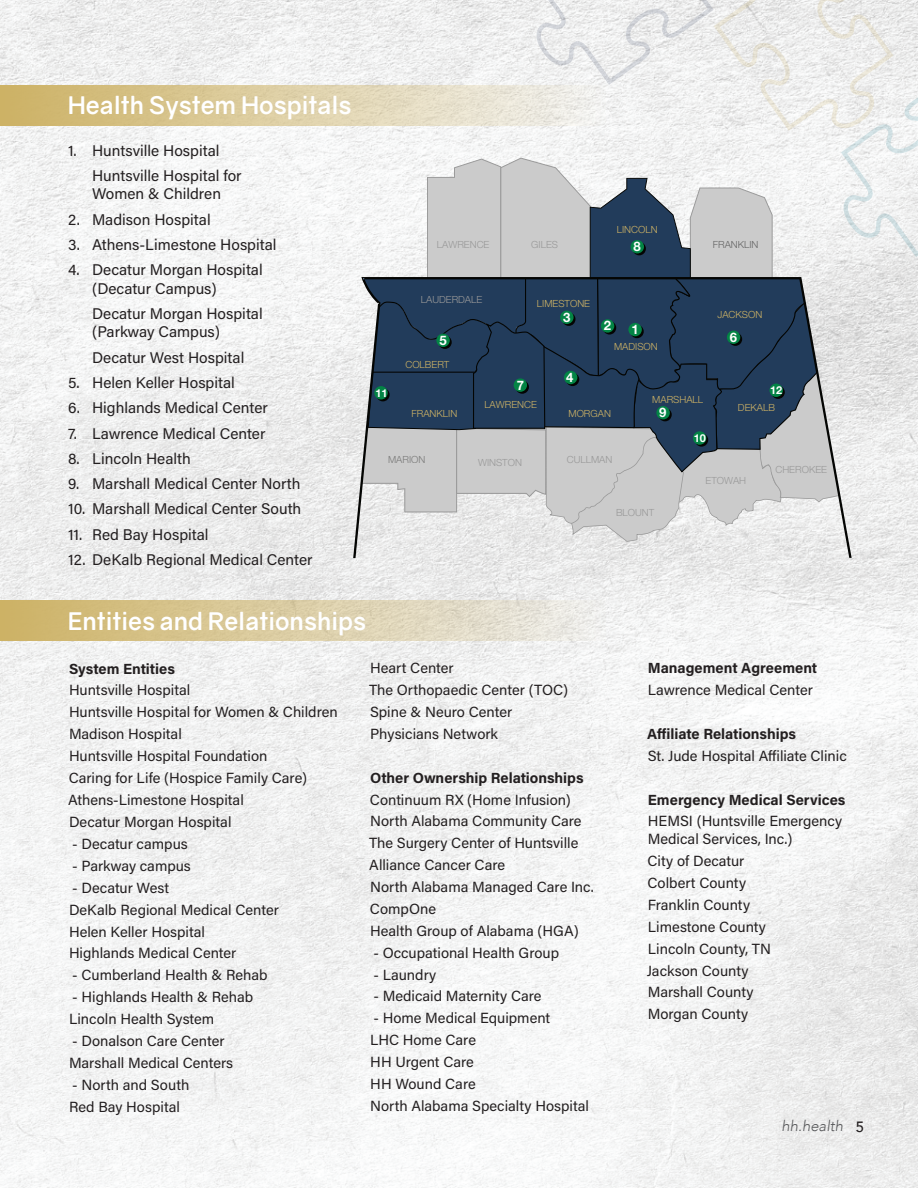
<style>
.page{position:relative;width:918px;height:1188px;background:#fff}
.page>*{position:absolute;margin:0;border:0;box-sizing:border-box;transform-origin:0 0}
.t1{font:700 24.15px "Gravity";color:#fff}
.t2{font:15.45px/25.2px "Acumin Pro";color:#231f20}
.t3{font:italic 300 14.85px "Avenir";color:#57585a}
.t4{font:14.7px/21.9px "Acumin Pro";color:#231f20}
.t5{font:700 14.7px "Acumin Pro";color:#231f20}
.t6{font:700 13.05px "Helvetica Neue LT Std";color:#fff}
.t7{font:700 10.95px "Helvetica Neue LT Std";color:#fff}
.t8{font:300 9.9px "Helvetica Neue LT Std";color:#cdb265}
.t9{font:300 9.9px "Helvetica Neue LT Std";color:#999}
.t10{font:300 9.9px "Helvetica Neue LT Std";color:#666}
.t11{font:300 9.9px "Helvetica Neue LT Std";color:#7b7b7a}
.s1{font-weight:500;font-style:normal;color:#231f20}
</style>
<div class="page">
<img style="left:0;top:0;width:918px;height:1188px">
<svg style="left:0;top:85px;width:355px;height:40px;background:#d7c48d"></svg>
<div style="left:0;top:600px;width:605px;height:41px;background:linear-gradient(to right,#cdb265,#ebebeb)"></div>
<svg style="left:353px;top:277px;width:499px;height:281px;fill:#e9e9e9"></svg>
<svg style="left:355px;top:0;width:563px;height:542px"></svg>
<svg style="left:516px;top:380px;width:13px;height:14px"></svg>
<div style="left:514px;top:378px;width:13px;height:14px;background:#038445;border-radius:50%"></div>
<svg style="left:695px;top:433px;width:13px;height:14px"></svg>
<div style="left:693px;top:431px;width:13px;height:14px;background:#038445;border-radius:50%"></div>
<svg style="left:729px;top:332px;width:13px;height:14px"></svg>
<div style="left:727px;top:331px;width:13px;height:13px;background:#038445;border-radius:50%"></div>
<svg style="left:603px;top:321px;width:13px;height:14px"></svg>
<div style="left:601px;top:319px;width:13px;height:14px;background:#038445;border-radius:50%"></div>
<svg style="left:438px;top:336px;width:14px;height:13px"></svg>
<div style="left:436px;top:334px;width:14px;height:13px;background:#038445;border-radius:50%"></div>
<svg style="left:658px;top:408px;width:14px;height:13px"></svg>
<div style="left:656px;top:406px;width:14px;height:13px;background:#038445;border-radius:50%"></div>
<svg style="left:771px;top:386px;width:14px;height:13px"></svg>
<div style="left:770px;top:384px;width:13px;height:13px;background:#038445;border-radius:50%"></div>
<svg style="left:633px;top:242px;width:13px;height:13px"></svg>
<div style="left:631px;top:240px;width:13px;height:13px;background:#038445;border-radius:50%"></div>
<h1 class="t1" style="left:68px;top:90px;width:285px">Health System Hospitals</h1>
<p class="t2" style="left:92px;top:137px;width:151px;text-indent:-24px">1. Huntsville Hospital<br>Huntsville Hospital for</p>
<p class="t2" style="left:92px;top:181px;width:130px">Women &amp; Children</p>
<p class="t2" style="left:68px;top:206px;width:144px">2. Madison Hospital</p>
<p class="t2" style="left:68px;top:231px;width:210px">3. Athens-Limestone Hospital</p>
<p class="t2" style="left:92px;top:260px;width:172px;line-height:18.6px;text-indent:-24px">4. Decatur Morgan Hospital (Decatur Campus)</p>
<p class="t2" style="left:92px;top:304px;width:172px;line-height:18.5px">Decatur Morgan Hospital (Parkway Campus)</p>
<p class="t2" style="left:92px;top:344px;width:154px">Decatur West Hospital</p>
<p class="t2" style="left:68px;top:369px;width:168px">5. Helen Keller Hospital</p>
<p class="t2" style="left:68px;top:395px;width:201px">6. Highlands Medical Center</p>
<p class="t2" style="left:68px;top:420px;width:199px">7. Lawrence Medical Center</p>
<p class="t2" style="left:68px;top:445px;width:124px">8. Lincoln Health</p>
<p class="t2" style="left:68px;top:470px;width:234px">9. Marshall Medical Center North</p>
<p class="t2" style="left:68px;top:496px;width:235px">10. Marshall Medical Center South</p>
<p class="t2" style="left:68px;top:521px;width:142px">11. Red Bay Hospital</p>
<p class="t2" style="left:68px;top:546px;width:246px">12. DeKalb Regional Medical Center</p>
<p class="t8" style="left:617px;top:224px;width:42px">LINCOLN</p>
<p class="t9" style="left:437px;top:239px;width:54px">LAWRENCE</p>
<p class="t9" style="left:531px;top:239px;width:28px">GILES</p>
<p class="t10" style="left:713px;top:239px;width:47px">FRANKLIN</p>
<p class="t6" style="left:634px;top:238px;width:9px">8</p>
<p class="t9" style="left:421px;top:294px;width:63px">LAUDERDALE</p>
<p class="t8" style="left:537px;top:297px;width:55px">LIMESTONE</p>
<p class="t6" style="left:439px;top:332px;width:9px">5</p>
<p class="t6" style="left:563px;top:309px;width:9px">3</p>
<p class="t6" style="left:604px;top:317px;width:9px">2</p>
<p class="t6" style="left:631px;top:321px;width:9px">1</p>
<p class="t8" style="left:614px;top:341px;width:45px">MADISON</p>
<p class="t8" style="left:717px;top:308px;width:46px">JACKSON</p>
<p class="t6" style="left:730px;top:329px;width:9px">6</p>
<p class="t8" style="left:405px;top:358px;width:45px">COLBERT</p>
<p class="t6" style="left:566px;top:369px;width:9px">4</p>
<p class="t6" style="left:517px;top:377px;width:9px">7</p>
<p class="t7" style="left:375px;top:386px;width:14px">11</p>
<p class="t7" style="left:770px;top:383px;width:14px">12</p>
<p class="t8" style="left:652px;top:393px;width:52px">MARSHALL</p>
<p class="t8" style="left:484px;top:398px;width:54px">LAWRENCE</p>
<p class="t8" style="left:738px;top:401px;width:38px">DEKALB</p>
<p class="t6" style="left:659px;top:405px;width:9px">9</p>
<p class="t8" style="left:569px;top:407px;width:44px">MORGAN</p>
<p class="t8" style="left:412px;top:407px;width:47px">FRANKLIN</p>
<p class="t11" style="left:388px;top:453px;width:39px">MARION</p>
<p class="t9" style="left:478px;top:456px;width:45px">WINSTON</p>
<p class="t9" style="left:567px;top:453px;width:47px">CULLMAN</p>
<p class="t9" style="left:616px;top:507px;width:40px">BLOUNT</p>
<p class="t7" style="left:694px;top:431px;width:14px">10</p>
<p class="t9" style="left:706px;top:475px;width:42px">ETOWAH</p>
<p class="t9" style="left:775px;top:463px;width:53px">CHEROKEE</p>
<h1 class="t1" style="left:68px;top:606px;width:300px">Entities and Relationships</h1>
<p class="t5" style="left:69px;top:658px;width:107px">System Entities</p>
<p class="t4" style="left:68px;top:679px;width:271px">Huntsville Hospital<br>Huntsville Hospital for Women &amp; Children<br>Madison Hospital<br>Huntsville Hospital Foundation<br>Caring for Life (Hospice Family Care)<br>Athens-Limestone Hospital<br>Decatur Morgan Hospital</p>
<p class="t4" style="left:72px;top:832px;width:117px">- Decatur campus</p>
<p class="t4" style="left:72px;top:854px;width:120px">- Parkway campus</p>
<p class="t4" style="left:69px;top:876px;width:211px">- Decatur West<br>DeKalb Regional Medical Center<br>Helen Keller Hospital<br>Highlands Medical Center</p>
<p class="t4" style="left:72px;top:964px;width:197px">- Cumberland Health &amp; Rehab</p>
<p class="t4" style="left:69px;top:986px;width:186px">- Highlands Health &amp; Rehab<br>Lincoln Health System</p>
<p class="t4" style="left:69px;top:1029px;width:166px">- Donalson Care Center<br>Marshall Medical Centers</p>
<p class="t4" style="left:69px;top:1073px;width:122px">- North and South<br>Red Bay Hospital</p>
<p class="t4" style="left:369px;top:657px;width:201px">Heart Center<br>The Orthopaedic Center (TOC)<br>Spine &amp; Neuro Center<br>Physicians Network</p>
<p class="t5" style="left:370px;top:767px;width:215px">Other Ownership Relationships</p>
<p class="t4" style="left:369px;top:788px;width:226px">Continuum RX (Home Infusion)<br>North Alabama Community Care<br>The Surgery Center of Huntsville<br>Alliance Cancer Care<br>North Alabama Managed Care Inc.<br>CompOne<br>Health Group of Alabama (HGA)</p>
<p class="t4" style="left:373px;top:941px;width:187px">- Occupational Health Group</p>
<p class="t4" style="left:373px;top:963px;width:64px">- Laundry</p>
<p class="t4" style="left:373px;top:985px;width:170px">- Medicaid Maternity Care</p>
<p class="t4" style="left:370px;top:1007px;width:220px">- Home Medical Equipment<br>LHC Home Care<br>HH Urgent Care<br>HH Wound Care<br>North Alabama Specialty Hospital</p>
<p class="t5" style="left:648px;top:658px;width:171px">Management Agreement</p>
<p class="t4" style="left:648px;top:679px;width:167px">Lawrence Medical Center</p>
<p class="t5" style="left:647px;top:724px;width:150px">Affiliate Relationships</p>
<p class="t4" style="left:648px;top:744px;width:201px">St. Jude Hospital Affiliate Clinic</p>
<p class="t5" style="left:648px;top:789px;width:199px">Emergency Medical Services</p>
<p class="t4" style="left:648px;top:812px;width:196px;line-height:17.9px">HEMSI (Huntsville Emergency<br>Medical Services, Inc.)</p>
<p class="t4" style="left:647px;top:849px;width:126px">City of Decatur<br>Colbert County<br>Franklin County<br>Limestone County<br>Lincoln County, TN<br>Jackson County<br>Marshall County<br>Morgan County</p>
<p class="t3" style="left:782px;top:1118px;width:84px">hh.health <span class="s1">5</span></p>
</div>
